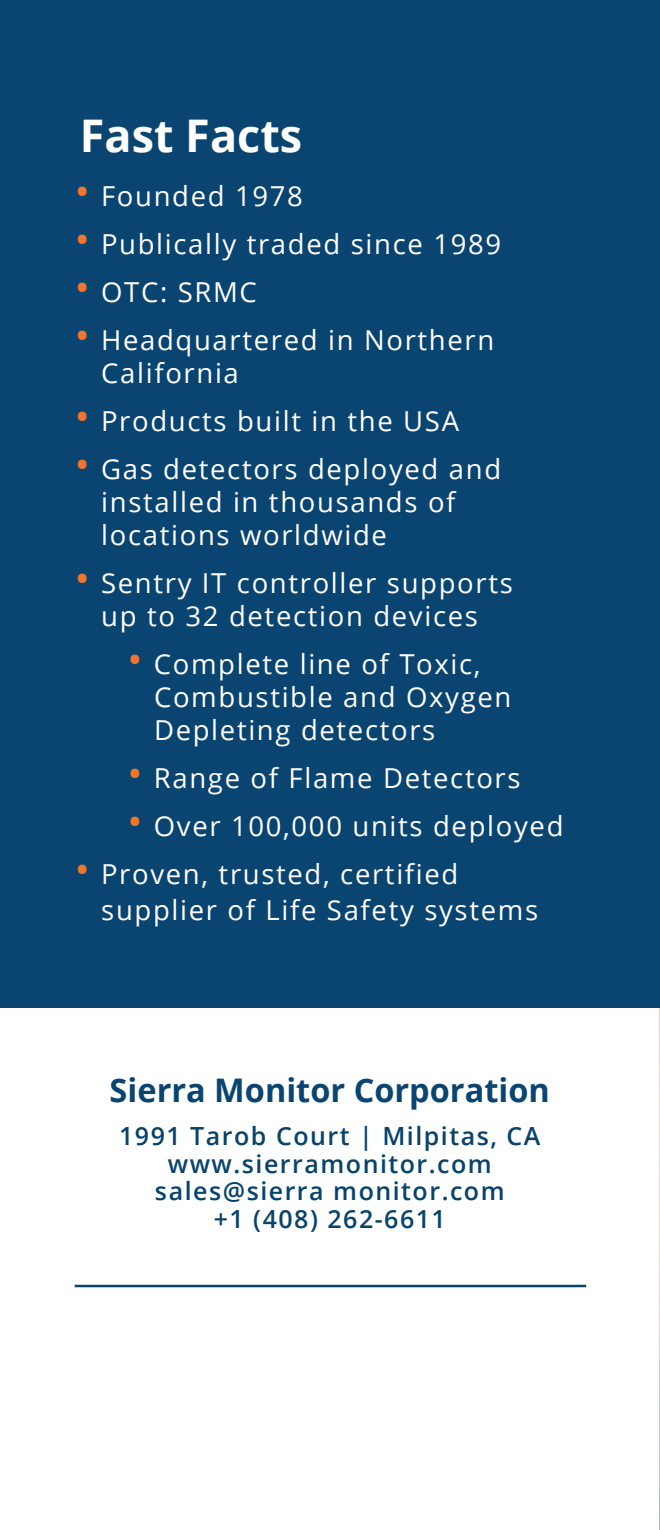
<style>
.page{position:relative;width:660px;height:1530px;background:#fff}
.page>*{position:absolute;margin:0;border:0;box-sizing:border-box;transform-origin:0 0}
.t1{font:700 45px "Open Sans";color:#fff}
.t2{font:700 32.5px "Open Sans";color:#0a4471}
.Adress{font:27.5px "Open Sans";letter-spacing:.06em;color:#fff}
.Adress-2{font:600 25px "Open Sans";letter-spacing:.06em;color:#08436c}
.s1{font-size:40px;color:#f3752c}
</style>
<div class="page">
<img style="left:659px;top:1008px;width:1px;height:522px">
<div style="left:0;top:0;width:660px;height:1008px;background:#0a4471"></div>
<hr style="left:75px;top:1285px;width:511px;height:2px;background:#08436c">
<p class="t1" style="left:80px;top:104px;width:224px">Fast Facts</p>
<p class="Adress" style="left:75px;top:178px;width:230px"><span class="s1">•</span> Founded 1978</p>
<p class="Adress" style="left:75px;top:226px;width:428px"><span class="s1">•</span> Publically traded since 1989</p>
<p class="Adress" style="left:75px;top:274px;width:184px"><span class="s1">•</span> OTC: SRMC</p>
<p class="Adress" style="left:75px;top:322px;width:421px"><span class="s1">•</span> Headquartered in Northern</p>
<p class="Adress" style="left:101px;top:355px;width:139px">California</p>
<p class="Adress" style="left:75px;top:403px;width:386px"><span class="s1">•</span> Products built in the USA</p>
<p class="Adress" style="left:75px;top:451px;width:428px"><span class="s1">•</span> Gas detectors deployed and</p>
<p class="Adress" style="left:101px;top:484px;width:356px">installed in thousands of</p>
<p class="Adress" style="left:101px;top:517px;width:287px">locations worldwide</p>
<p class="Adress" style="left:75px;top:565px;width:440px"><span class="s1">•</span> Sentry IT controller supports</p>
<p class="Adress" style="left:101px;top:598px;width:378px">up to 32 detection devices</p>
<p class="Adress" style="left:128px;top:646px;width:355px"><span class="s1">•</span> Complete line of Toxic,</p>
<p class="Adress" style="left:154px;top:679px;width:359px">Combustible and Oxygen</p>
<p class="Adress" style="left:154px;top:712px;width:283px">Depleting detectors</p>
<p class="Adress" style="left:128px;top:760px;width:395px"><span class="s1">•</span> Range of Flame Detectors</p>
<p class="Adress" style="left:128px;top:808px;width:437px"><span class="s1">•</span> Over 100,000 units deployed</p>
<p class="Adress" style="left:75px;top:856px;width:385px"><span class="s1">•</span> Proven, trusted, certified</p>
<p class="Adress" style="left:101px;top:892px;width:438px">supplier of Life Safety systems</p>
<p class="t2" style="left:110px;top:1067px;width:442px">Sierra Monitor Corporation</p>
<p class="Adress-2" style="left:119px;top:1119px;width:423px">1991 Tarob Court | Milpitas, CA</p>
<p class="Adress-2" style="left:168px;top:1147px;width:326px">www.sierramonitor.com</p>
<p class="Adress-2" style="left:155px;top:1174px;width:351px">sales@sierra monitor.com</p>
<p class="Adress-2" style="left:214px;top:1202px;width:234px">+1 (408) 262-6611</p>
</div>
